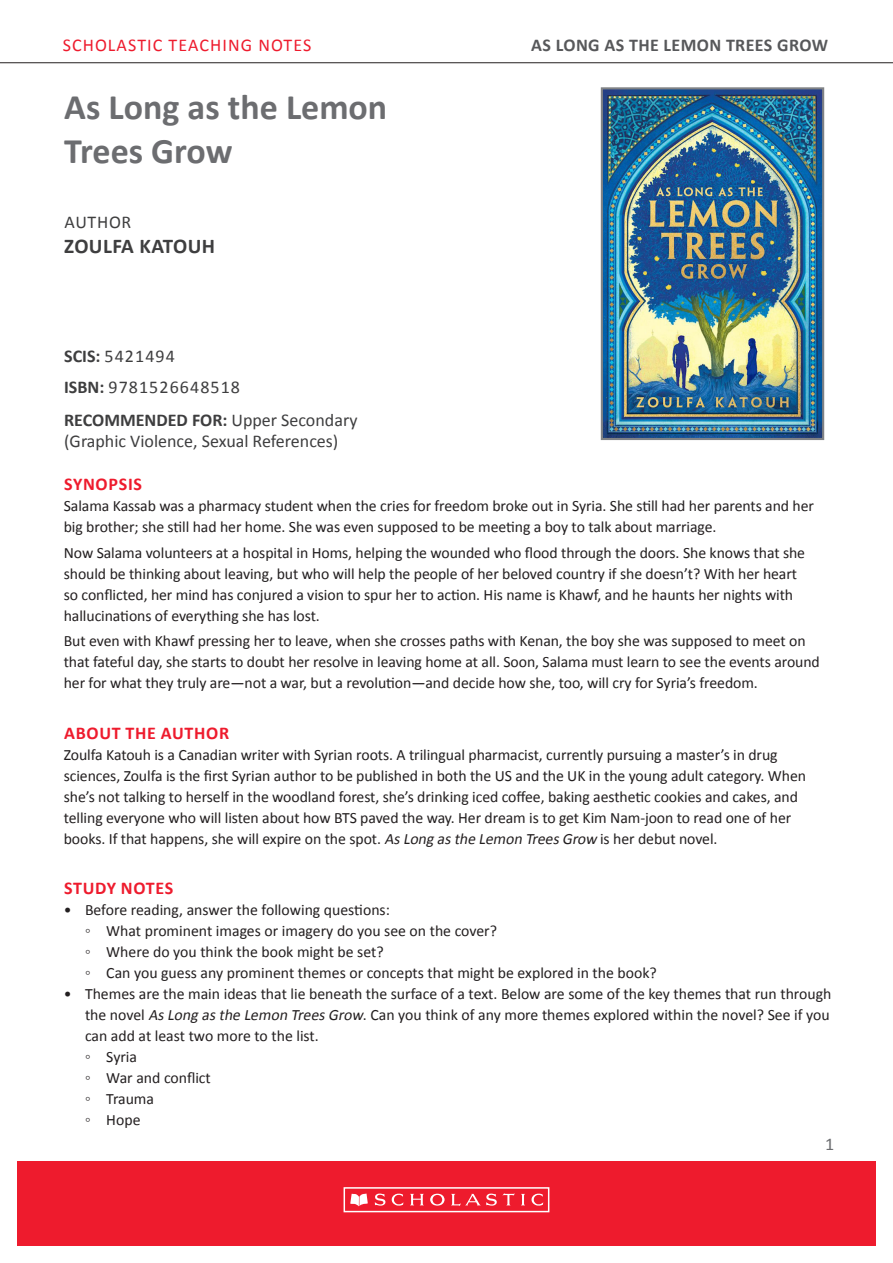
<style>
.page{position:relative;width:893px;height:1263px;background:#fff}
.page>*{position:absolute;margin:0;border:0;box-sizing:border-box;transform-origin:0 0}
.t1{font:700 36px/43.2px "Calibri";color:#6c6d70}
.t2{font:700 21px "Calibri";letter-spacing:.02em;color:#3e3e3f}
.t3{font:18px "Calibri";color:#3e3e3f}
.SUB_HEAD_1{font:700 18px "Calibri";letter-spacing:.04em;color:#ee1b2d}
.t4{font:18px "Calibri";letter-spacing:.06em;color:#3e3e3f}
.t5{font:700 18px "Calibri";color:#3e3e3f}
.t6{font:700 18px "Calibri";letter-spacing:.02em;color:#57585a}
.t7{font:18px "Calibri";letter-spacing:.06em;color:#ee1b2d}
.t8{font:18px "Calibri";color:#6c6d70}
.Body_Copy__Para_spac{font:15.75px/21px "Calibri";letter-spacing:-.005em;color:#231f20}
.s1{font-weight:700}
.s2{font-weight:400}
.s3{font-style:italic}
</style>
<div class="page">
<hr style="left:0;top:62px;width:893px;height:1px;background:#231f20">
<div style="left:17px;top:1161px;width:859px;height:85px;background:#ee1b2d"></div>
<div style="left:344px;top:1187px;width:205px;height:25px;border:2px solid #fff"></div>
<svg style="left:350px;top:1193px;width:18px;height:13px"></svg>
<svg style="left:375px;top:1193px;width:28px;height:13px"></svg>
<svg style="left:410px;top:1194px;width:14px;height:11px"></svg>
<svg style="left:521px;top:1194px;width:4px;height:11px"></svg>
<svg style="left:531px;top:1193px;width:12px;height:13px"></svg>
<svg style="left:430px;top:1194px;width:15px;height:11px"></svg>
<svg style="left:451px;top:1193px;width:64px;height:13px"></svg>
<img style="left:604px;top:90px;width:217px;height:347px">
<div style="left:601px;top:87px;width:223px;height:353px;border:2px solid #808285"></div>
<p class="t7" style="left:63px;top:32px;width:250px">SCHOLASTIC TEACHING NOTES</p>
<p class="t6" style="left:531px;top:32px;width:298px">AS LONG AS THE LEMON TREES GROW</p>
<p class="t1" style="left:64px;top:85px;width:325px">As Long as the Lemon<br>Trees Grow</p>
<p class="t3" style="left:65px;top:209px;width:68px">AUTHOR</p>
<p class="t2" style="left:64px;top:231px;width:153px">ZOULFA KATOUH</p>
<p class="t4" style="left:64px;top:344px;width:112px"><span class="s1">SCIS:</span> 5421494</p>
<p class="t4" style="left:64px;top:374px;width:177px"><span class="s1">ISBN:</span> 9781526648518</p>
<p class="t5" style="left:64px;top:407px;width:295px">RECOMMENDED FOR: <span class="s2">Upper Secondary</span></p>
<p class="t3" style="left:64px;top:429px;width:276px">(Graphic Violence, Sexual References)</p>
<p class="SUB_HEAD_1" style="left:64px;top:472px;width:79px">SYNOPSIS</p>
<p class="Body_Copy__Para_spac" style="left:64px;top:495px;width:752px">Salama Kassab was a pharmacy student when the cries for freedom broke out in Syria. She still had her parents and her big brother; she still had her home. She was even supposed to be meeting a boy to talk about marriage.</p>
<p class="Body_Copy__Para_spac" style="left:64px;top:542px;width:743px">Now Salama volunteers at a hospital in Homs, helping the wounded who flood through the doors. She knows that she should be thinking about leaving, but who will help the people of her beloved country if she doesn’t? With her heart so conflicted, her mind has conjured a vision to spur her to action. His name is Khawf, and he haunts her nights with hallucinations of everything she has lost.</p>
<p class="Body_Copy__Para_spac" style="left:64px;top:630px;width:758px">But even with Khawf pressing her to leave, when she crosses paths with Kenan, the boy she was supposed to meet on that fateful day, she starts to doubt her resolve in leaving home at all. Soon, Salama must learn to see the events around her for what they truly are—not a war, but a revolution—and decide how she, too, will cry for Syria’s freedom.</p>
<p class="SUB_HEAD_1" style="left:64px;top:720px;width:167px">ABOUT THE AUTHOR</p>
<p class="Body_Copy__Para_spac" style="left:64px;top:743px;width:744px">Zoulfa Katouh is a Canadian writer with Syrian roots. A trilingual pharmacist, currently pursuing a master’s in drug sciences, Zoulfa is the first Syrian author to be published in both the US and the UK in the young adult category. When she’s not talking to herself in the woodland forest, she’s drinking iced coffee, baking aesthetic cookies and cakes, and telling everyone who will listen about how BTS paved the way. Her dream is to get Kim Nam-joon to read one of her books. If that happens, she will expire on the spot. <span class="s3">AsLong asthe Lemon TreesGrow</span> is her debut novel.</p>
<p class="SUB_HEAD_1" style="left:64px;top:875px;width:111px">STUDY NOTES</p>
<p class="Body_Copy__Para_spac" style="left:64px;top:899px;width:328px">• Before reading, answer the following questions:</p>
<p class="Body_Copy__Para_spac" style="left:85px;top:920px;width:413px">◦ What prominent images or imagery do you see on the cover?</p>
<p class="Body_Copy__Para_spac" style="left:85px;top:941px;width:300px">◦ Where do you think the book might be set?</p>
<p class="Body_Copy__Para_spac" style="left:85px;top:962px;width:573px">◦ Can you guess any prominent themes or concepts that might be explored in the book?</p>
<p class="Body_Copy__Para_spac" style="left:85px;top:983px;width:748px;text-align:justify;text-indent:-21px">• Themes are the main ideas that lie beneath the surface of a text. Below are some of the key themes that run through the novel <span class="s3">AsLong asthe Lemon TreesGrow</span>. Can you think of any more themes explored within the novel? See if you can add at least two more to the list.</p>
<p class="Body_Copy__Para_spac" style="left:85px;top:1046px;width:54px">◦ Syria</p>
<p class="Body_Copy__Para_spac" style="left:85px;top:1067px;width:127px">◦ War and conflict</p>
<p class="Body_Copy__Para_spac" style="left:85px;top:1088px;width:71px">◦ Trauma</p>
<p class="Body_Copy__Para_spac" style="left:85px;top:1109px;width:57px">◦ Hope</p>
<p class="t8" style="left:825px;top:1131px;width:11px">1</p>
</div>
